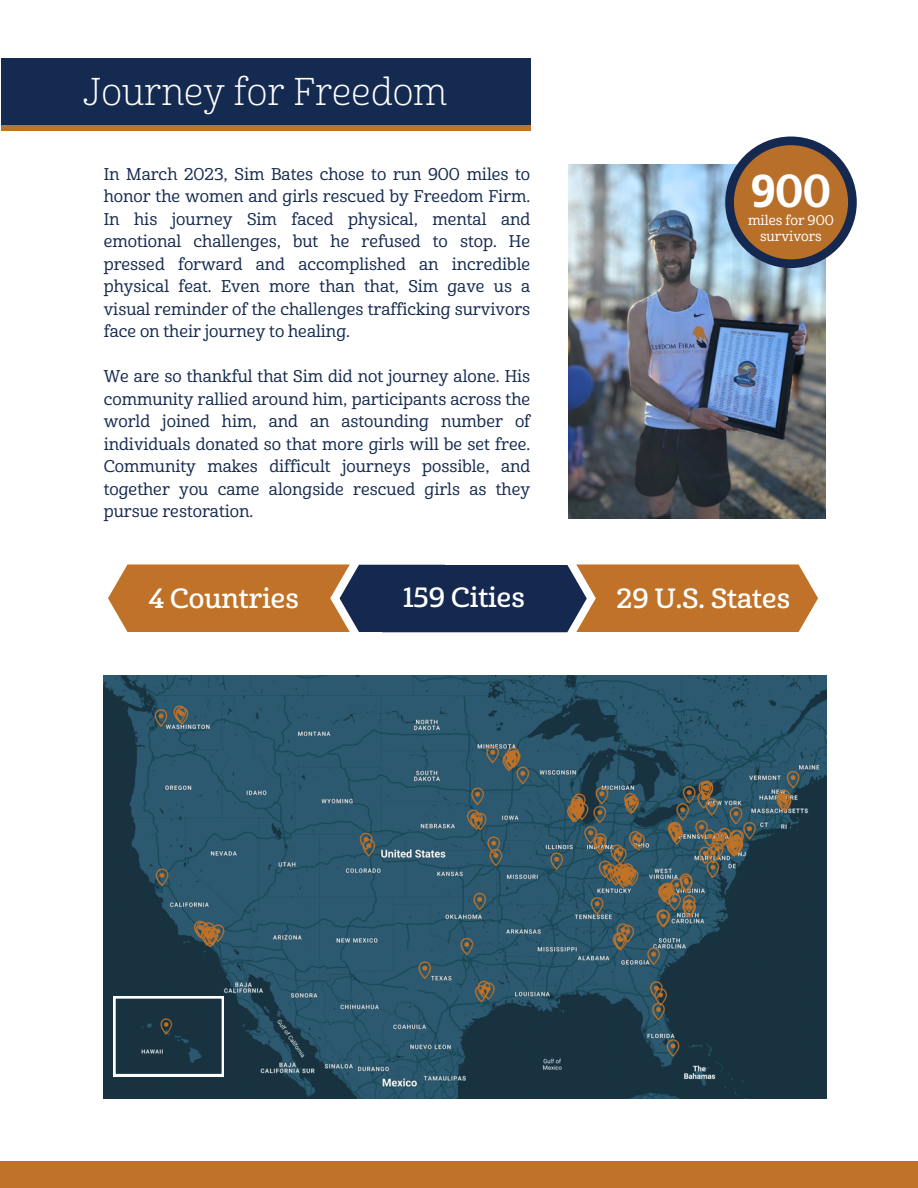
<style>
.page{position:relative;width:918px;height:1188px;background:#fff}
.page>*{position:absolute;margin:0;border:0;box-sizing:border-box;transform-origin:0 0}
.t1{font:44.55px "Cabrito Con Bol";color:#fff}
.t2{font:37.5px "Cabrito Nor Lig";color:#fff}
.t3{font:27px "Cabrito Nor Dem";color:#fff}
.t4{font:16.5px/22.5px "Cabrito Nor Med";color:#152a50;text-align:justify}
.t5{font:13.5px/15.8px "Cabrito Nor Med";color:#fff;text-align:center}
</style>
<div class="page">
<div style="left:0;top:1162px;width:918px;height:26px;background:#c07328"></div>
<div style="left:1px;top:64px;width:529px;height:66px;background:#c07328"></div>
<img style="left:104px;top:676px;width:722px;height:423px">
<svg style="left:113px;top:996px;width:111px;height:80px;background:#324955"></svg>
<img style="left:568px;top:164px;width:258px;height:355px">
<div style="left:725px;top:137px;width:132px;height:131px;background:#152950;border-radius:50%"></div>
<div style="left:734px;top:145px;width:114px;height:114px;background:#b76f2a;border-radius:50%"></div>
<div style="left:1px;top:59px;width:529px;height:66px;background:#152a50"></div>
<svg style="left:108px;top:564px;width:710px;height:68px;background:#8d6441"></svg>
<h2 class="t2" style="left:83px;top:67px;width:366px">Journey for Freedom</h2>
<p class="t4" style="left:104px;top:162px;width:428px">In March 2023, Sim Bates chose to run 900 miles to honor the women and girls rescued by Freedom Firm.<br>In his journey Sim faced physical, mental and emotional challenges, but he refused to stop. He pressed forward and accomplished an incredible physical feat. Even more than that, Sim gave us a visual reminder of the challenges trafficking survivors face on their journey to healing.</p>
<p class="t4" style="left:104px;top:365px;width:428px">We are so thankful that Sim did not journey alone. His community rallied around him, participants across the world joined him, and an astounding number of individuals donated so that more girls will be set free.<br>Community makes difficult journeys possible, and together you came alongside rescued girls as they pursue restoration.</p>
<h1 class="t1" style="left:751px;top:163px;width:81px">900</h1>
<p class="t5" style="left:748px;top:212px;width:87px">miles for 900 survivors</p>
<h3 class="t3" style="left:149px;top:581px;width:151px">4 Countries</h3>
<h3 class="t3" style="left:403px;top:580px;width:123px">159 Cities</h3>
<h3 class="t3" style="left:617px;top:581px;width:175px">29 U.S. States</h3>
</div>
